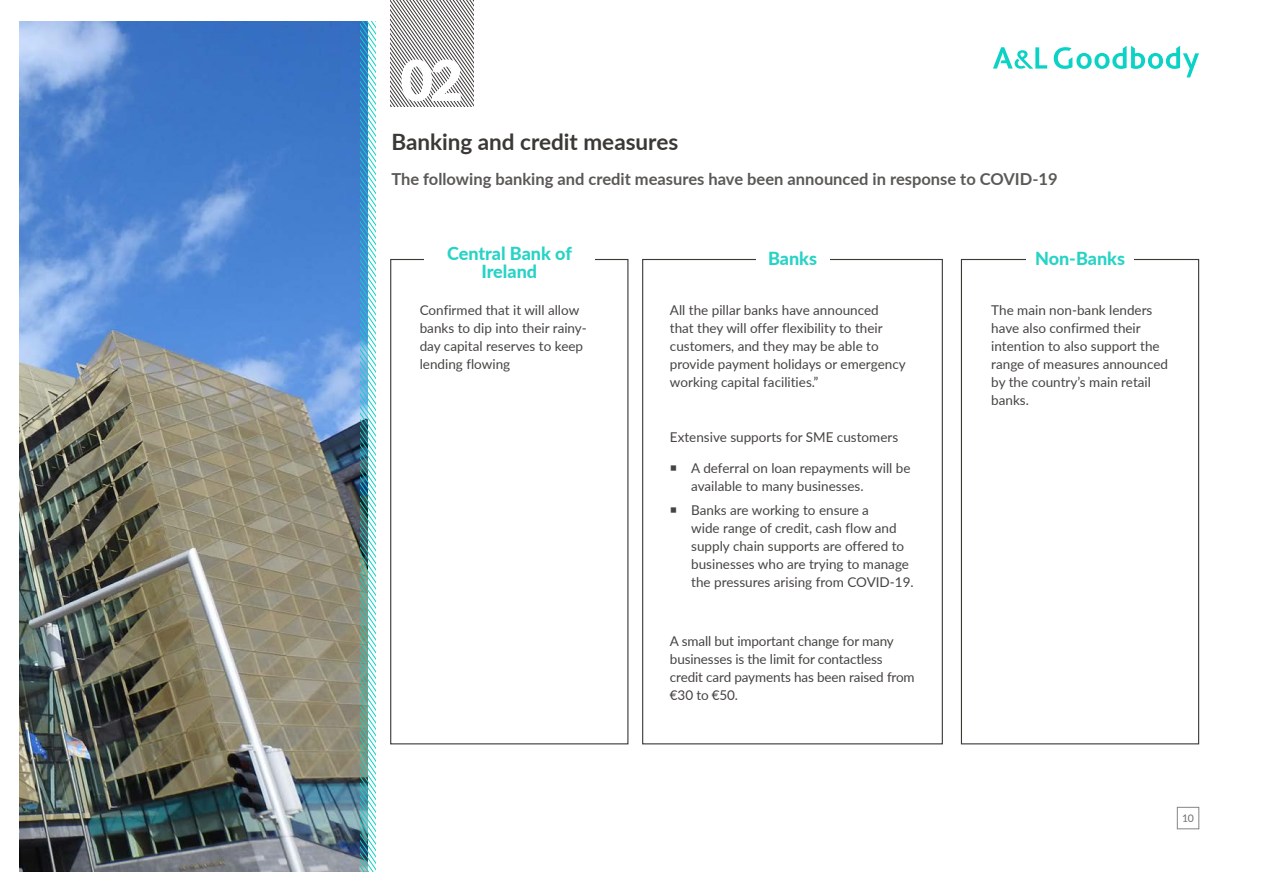
<style>
.page{position:relative;width:1263px;height:893px;background:#fff}
.page>*{position:absolute;margin:0;border:0;box-sizing:border-box;transform-origin:0 0}
.t1{font:900 56.25px "Lato";color:#fff}
.t2{font:700 22.5px "Lato";color:#3b3936}
.t3{font:800 18px/18px "Lato";color:#28d3c6;text-align:center}
.t4{font:700 16.5px "Lato";color:#5a5957}
.t5{font:13.5px/18px "Lato";color:#464442}
.t6{font:10.5px "Lato";color:#6f6f6e}
</style>
<div class="page">
<div style="left:1177px;top:807px;width:22px;height:22px;border:1px solid #858585"></div>
<div style="left:390px;top:259px;width:238px;height:485px;background:#fff;border:1px solid #3b3936"></div>
<div style="left:642px;top:259px;width:301px;height:485px;background:#fff;border:1px solid #3b3936"></div>
<div style="left:961px;top:259px;width:238px;height:485px;background:#fff;border:1px solid #3b3936"></div>
<svg style="left:993px;top:47px;width:54px;height:22px"></svg>
<svg style="left:1054px;top:46px;width:145px;height:31px"></svg>
<img style="left:19px;top:21px;width:341px;height:851px">
<img style="left:360px;top:21px;width:15px;height:851px">
<svg style="left:390px;top:0;width:83px;height:107px"></svg>
<div style="left:424px;top:237px;width:171px;height:50px;background:#fff"></div>
<div style="left:756px;top:242px;width:73px;height:31px;background:#fff"></div>
<div style="left:1026px;top:242px;width:107px;height:31px;background:#fff"></div>
<h1 class="t1" style="left:400px;top:38px;width:64px">02</h1>
<h2 class="t2" style="left:391px;top:125px;width:288px">Banking and credit measures</h2>
<p class="t4" style="left:391px;top:167px;width:668px">The following banking and credit measures have been announced in response to COVID-19</p>
<h3 class="t3" style="left:447px;top:244px;width:126px">Central Bank of<br>Ireland</h3>
<p class="t5" style="left:420px;top:301px;width:169px">Confirmed that it will allow banks to dip into their rainy&shy;day capital reserves to keep lending flowing</p>
<h3 class="t3" style="left:768px;top:248px;width:50px">Banks</h3>
<p class="t5" style="left:670px;top:300px;width:237px">All the pillar banks have announced that they will offer flexibility to their customers, and they may be able to provide payment holidays or emergency working capital facilities.”</p>
<p class="t5" style="left:670px;top:428px;width:230px">Extensive supports for SME customers</p>
<p class="t5" style="left:691px;top:458px;width:221px">A deferral on loan repayments will be available to many businesses.</p>
<p class="t5" style="left:691px;top:501px;width:224px">Banks are working to ensure a<br>wide range of credit, cash flow and supply chain supports are offered to businesses who are trying to manage the pressures arising from COVID-19.</p>
<p class="t5" style="left:670px;top:632px;width:246px">A small but important change for many businesses is the limit for contactless credit card payments has been raised from €30 to €50.</p>
<h3 class="t3" style="left:1035px;top:248px;width:91px">Non-Banks</h3>
<p class="t5" style="left:991px;top:300px;width:178px">The main non-bank lenders have also confirmed their intention to also support the range of measures announced by the country’s main retail banks.</p>
<p class="t6" style="left:1182px;top:811px;width:13px">10</p>
</div>
